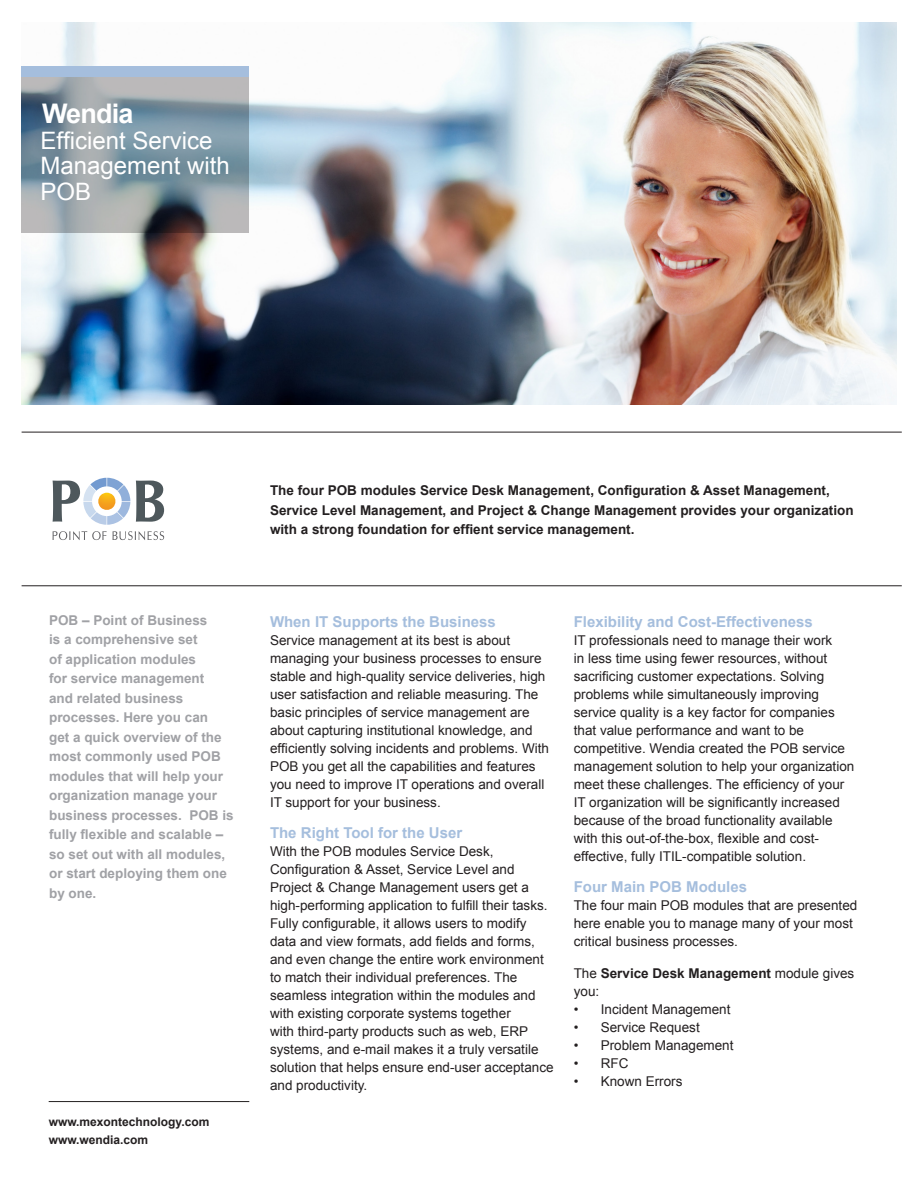
<style>
.page{position:relative;width:918px;height:1188px;background:#fff}
.page>*{position:absolute;margin:0;border:0;box-sizing:border-box;transform-origin:0 0}
.t1{font:700 27px "Arial";letter-spacing:-.03em;color:#fff}
.t2{font:24px/25.5px "Arial";color:#fff}
.Subhead{font:700 15px "Arial";color:#a5bedd}
.Body_Text{font:700 15px "Arial";color:#a5bedd}
.Body_Text-2{font:13.5px/18px "Arial";color:#231f20}
.Callout{font:700 13.5px/19.5px "Arial";color:#a0a1a5}
.Intro{font:700 13.5px/19.5px "Arial";color:#231f20}
.Body_Text-3{font:700 13.5px/18px "Arial";color:#231f20}
.Quote_Sign_Off{font:700 12px/18px "Arial";color:#231f20}
.s1{font-weight:400}
</style>
<div class="page">
<img style="left:21px;top:22px;width:876px;height:383px">
<svg style="left:22px;top:76px;width:227px;height:157px"></svg>
<hr style="left:22px;top:432px;width:880px;height:1px;background:#231f20">
<hr style="left:22px;top:586px;width:880px;height:1px;background:#231f20">
<div style="left:22px;top:66px;width:227px;height:10px;background:#a5bedd"></div>
<hr style="left:49px;top:1101px;width:200px;height:1px;background:#231f20">
<svg style="left:53px;top:478px;width:111px;height:62px"></svg>
<p class="t1" style="left:42px;top:96px;width:93px">Wendia</p>
<p class="t2" style="left:40px;top:128px;width:191px">Efficient Service<br>Management with<br>POB</p>
<p class="Callout" style="left:49px;top:610px;width:186px">POB – Point of Business<br>is a comprehensive set<br>of application modules<br>for service management<br>and related business processes. Here you can<br>get a quick overview of the most commonly used POB modules that will help your organization manage your business processes. POB is fully flexible and scalable – so set out with all modules, or start deploying them one by one.</p>
<p class="Quote_Sign_Off" style="left:49px;top:1113px;width:162px">www.mexontechnology.com www.wendia.com</p>
<p class="Intro" style="left:270px;top:481px;width:585px">The four POB modules Service Desk Management, Configuration &amp; Asset Management,<br>Service Level Management, and Project &amp; Change Management provides your organization with a strong foundation for effient service management.</p>
<p class="Subhead" style="left:270px;top:611px;width:227px">When IT Supports the Business</p>
<p class="Body_Text-2" style="left:270px;top:631px;width:281px">Service management at its best is about managing your business processes to ensure stable and high-quality service deliveries, high user satisfaction and reliable measuring. The basic principles of service management are about capturing institutional knowledge, and efficiently solving incidents and problems. With POB you get all the capabilities and features you need to improve IT operations and overall IT support for your business.</p>
<p class="Subhead" style="left:270px;top:823px;width:194px">The Right Tool for the User</p>
<p class="Body_Text-2" style="left:270px;top:842px;width:285px">With the POB modules Service Desk, Configuration &amp; Asset, Service Level and Project &amp; Change Management users get a high-performing application to fulfill their tasks.<br>Fully configurable, it allows users to modify data and view formats, add fields and forms, and even change the entire work environment to match their individual preferences. The seamless integration within the modules and with existing corporate systems together<br>with third-party products such as web, ERP systems, and e-mail makes it a truly versatile solution that helps ensure end-user acceptance and productivity.</p>
<p class="Body_Text" style="left:574px;top:611px;width:241px">Flexibility and Cost-Effectiveness</p>
<p class="Body_Text-2" style="left:574px;top:631px;width:282px">IT professionals need to manage their work<br>in less time using fewer resources, without sacrificing customer expectations. Solving problems while simultaneously improving service quality is a key factor for companies that value performance and want to be competitive. Wendia created the POB service management solution to help your organization meet these challenges. The efficiency of your IT organization will be significantly increased because of the broad functionality available with this out-of-the-box, flexible and cost&shy;effective, fully ITIL-compatible solution.</p>
<p class="Subhead" style="left:574px;top:877px;width:175px">Four Main POB Modules</p>
<p class="Body_Text-2" style="left:574px;top:896px;width:285px">The four main POB modules that are presented here enable you to manage many of your most critical business processes.</p>
<p class="Body_Text-3" style="left:574px;top:964px;width:282px"><span class="s1">The</span> Service Desk Management <span class="s1">module gives you:</span></p>
<p class="Body_Text-2" style="left:574px;top:1000px;width:158px">• Incident Management</p>
<p class="Body_Text-2" style="left:574px;top:1018px;width:128px">• Service Request</p>
<p class="Body_Text-2" style="left:574px;top:1036px;width:161px">• Problem Management</p>
<p class="Body_Text-2" style="left:574px;top:1054px;width:56px">• RFC</p>
<p class="Body_Text-2" style="left:574px;top:1072px;width:110px">• Known Errors</p>
</div>
